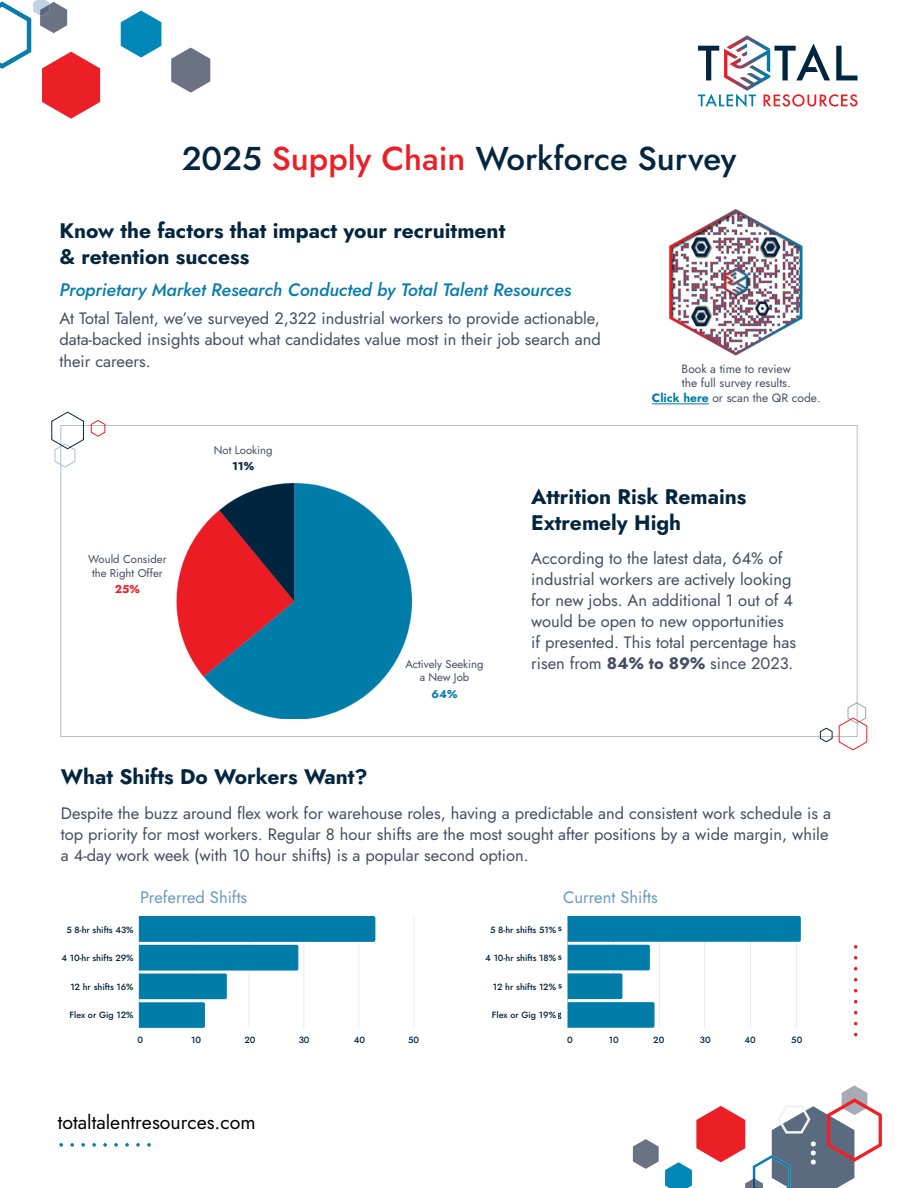
<style>
.page{position:relative;width:918px;height:1188px;background:#fff}
.page>*{position:absolute;margin:0;border:0;box-sizing:border-box;transform-origin:0 0}
.t1{font:500 33px "Jost";color:#04253e}
.t2{font:700 21px/25.2px "Jost";color:#04253e}
.t3{font:19.5px "Jost";color:#000}
.t4{font:italic 500 18px "Jost";color:#097caa}
.t5{font:16.5px/21px "Jost";color:#434e63}
.t6{font:16.5px "Jost";color:#6799be}
.t7{font:12px/14.4px "Jost";color:#434e63;text-align:center}
.t8{font:11.25px/13.5px "Jost";color:#434e63;text-align:center}
.t9{font:700 11.25px "Jost";color:#04253e}
.t10{font:700 11.25px "Jost";color:#ec1f27}
.t11{font:700 11.25px "Jost";color:#097caa}
.t12{font:500 9px "Jost";color:#04253e}
.s1{color:#ec1f27}
.s2{font-weight:700;color:#007aa7}
.s3{font-weight:700}
</style>
<div class="page">
<svg style="left:121px;top:11px;width:40px;height:47px"></svg>
<svg style="left:0;top:0;width:100px;height:119px"></svg>
<svg style="left:171px;top:48px;width:39px;height:45px"></svg>
<svg style="left:698px;top:35px;width:159px;height:72px"></svg>
<img style="left:176px;top:483px;width:236px;height:236px">
<img style="left:669px;top:209px;width:134px;height:147px">
<svg style="left:633px;top:1139px;width:26px;height:30px"></svg>
<svg style="left:665px;top:1085px;width:217px;height:103px"></svg>
<svg style="left:854px;top:989px;width:3px;height:4px"></svg>
<svg style="left:854px;top:978px;width:3px;height:4px"></svg>
<svg style="left:854px;top:967px;width:3px;height:4px"></svg>
<svg style="left:854px;top:956px;width:3px;height:4px"></svg>
<svg style="left:854px;top:945px;width:3px;height:4px"></svg>
<svg style="left:59px;top:1143px;width:4px;height:4px"></svg>
<svg style="left:70px;top:1143px;width:4px;height:4px"></svg>
<svg style="left:81px;top:1143px;width:4px;height:4px"></svg>
<svg style="left:92px;top:1143px;width:4px;height:4px"></svg>
<svg style="left:103px;top:1143px;width:4px;height:4px"></svg>
<svg style="left:114px;top:1143px;width:4px;height:4px"></svg>
<svg style="left:125px;top:1143px;width:4px;height:4px"></svg>
<svg style="left:136px;top:1143px;width:4px;height:4px"></svg>
<svg style="left:147px;top:1143px;width:4px;height:4px"></svg>
<svg style="left:820px;top:701px;width:48px;height:50px"></svg>
<svg style="left:91px;top:420px;width:14px;height:17px"></svg>
<svg style="left:51px;top:411px;width:33px;height:57px"></svg>
<img style="left:138px;top:917px;width:276px;height:112px">
<img style="left:559px;top:917px;width:242px;height:111px">
<hr style="left:652px;top:404px;width:57px;height:1px;background:#007aa7">
<p class="t1" style="left:182px;top:135px;width:556px">2025 <span class="s1">Supply Chain</span> Workforce Survey</p>
<p class="t2" style="left:59px;top:219px;width:447px">Know the factors that impact your recruitment &amp; retention success</p>
<p class="t4" style="left:59px;top:278px;width:513px">Proprietary Market Research Conducted by Total Talent Resources</p>
<p class="t5" style="left:59px;top:308px;width:543px;text-align:justify">At Total Talent, we’ve surveyed 2,322 industrial workers to provide actionable, data-backed insights about what candidates value most in their job search and their careers.</p>
<p class="t8" style="left:214px;top:443px;width:60px">Not Looking</p>
<p class="t9" style="left:232px;top:459px;width:23px">11%</p>
<p class="t7" style="left:652px;top:362px;width:170px">Book a time to review<br>the full survey results.<br><span class="s2">Click here</span> or scan the QR code.</p>
<p class="t8" style="left:88px;top:553px;width:80px">Would Consider the Right Offer</p>
<p class="t10" style="left:115px;top:582px;width:27px">25%</p>
<p class="t8" style="left:405px;top:657px;width:80px">Actively Seeking a New Job</p>
<p class="t11" style="left:432px;top:686px;width:27px">64%</p>
<p class="t2" style="left:531px;top:485px;width:217px">Attrition Risk Remains<br>Extremely High</p>
<p class="t5" style="left:531px;top:548px;width:267px">According to the latest data, 64% of industrial workers are actively looking for new jobs. An additional 1 out of 4 would be open to new opportunities if presented. This total percentage has risen from <span class="s3">84% to 89%</span> since 2023.</p>
<p class="t2" style="left:61px;top:765px;width:308px">What Shifts Do Workers Want?</p>
<p class="t5" style="left:61px;top:803px;width:772px">Despite the buzz around flex work for warehouse roles, having a predictable and consistent work schedule is a top priority for most workers. Regular 8 hour shifts are the most sought after positions by a wide margin, while a 4-day work week (with 10 hour shifts) is a popular second option.</p>
<p class="t6" style="left:140px;top:886px;width:109px">Preferred Shifts</p>
<p class="t6" style="left:563px;top:886px;width:96px">Current Shifts</p>
<p class="t12" style="left:66px;top:923px;width:69px">5 8-hr shifts 43%</p>
<p class="t12" style="left:61px;top:952px;width:74px">4 10-hr shifts 29%</p>
<p class="t12" style="left:70px;top:980px;width:65px">12 hr shifts 16%</p>
<p class="t12" style="left:69px;top:1009px;width:66px">Flex or Gig 12%</p>
<p class="t12" style="left:490px;top:923px;width:67px">5 8-hr shifts 51%</p>
<p class="t12" style="left:485px;top:952px;width:72px">4 10-hr shifts 18%</p>
<p class="t12" style="left:493px;top:980px;width:65px">12 hr shifts 12%</p>
<p class="t12" style="left:492px;top:1009px;width:66px">Flex or Gig 19%</p>
<p class="t12" style="left:138px;top:1034px;width:7px">0</p>
<p class="t12" style="left:191px;top:1034px;width:11px">10</p>
<p class="t12" style="left:245px;top:1034px;width:13px">20</p>
<p class="t12" style="left:299px;top:1034px;width:12px">30</p>
<p class="t12" style="left:354px;top:1034px;width:13px">40</p>
<p class="t12" style="left:408px;top:1034px;width:12px">50</p>
<p class="t12" style="left:567px;top:1034px;width:7px">0</p>
<p class="t12" style="left:609px;top:1034px;width:11px">10</p>
<p class="t12" style="left:653px;top:1034px;width:13px">20</p>
<p class="t12" style="left:700px;top:1034px;width:12px">30</p>
<p class="t12" style="left:745px;top:1034px;width:13px">40</p>
<p class="t12" style="left:791px;top:1034px;width:12px">50</p>
<p class="t3" style="left:58px;top:1109px;width:199px">totaltalentresources.com</p>
</div>
